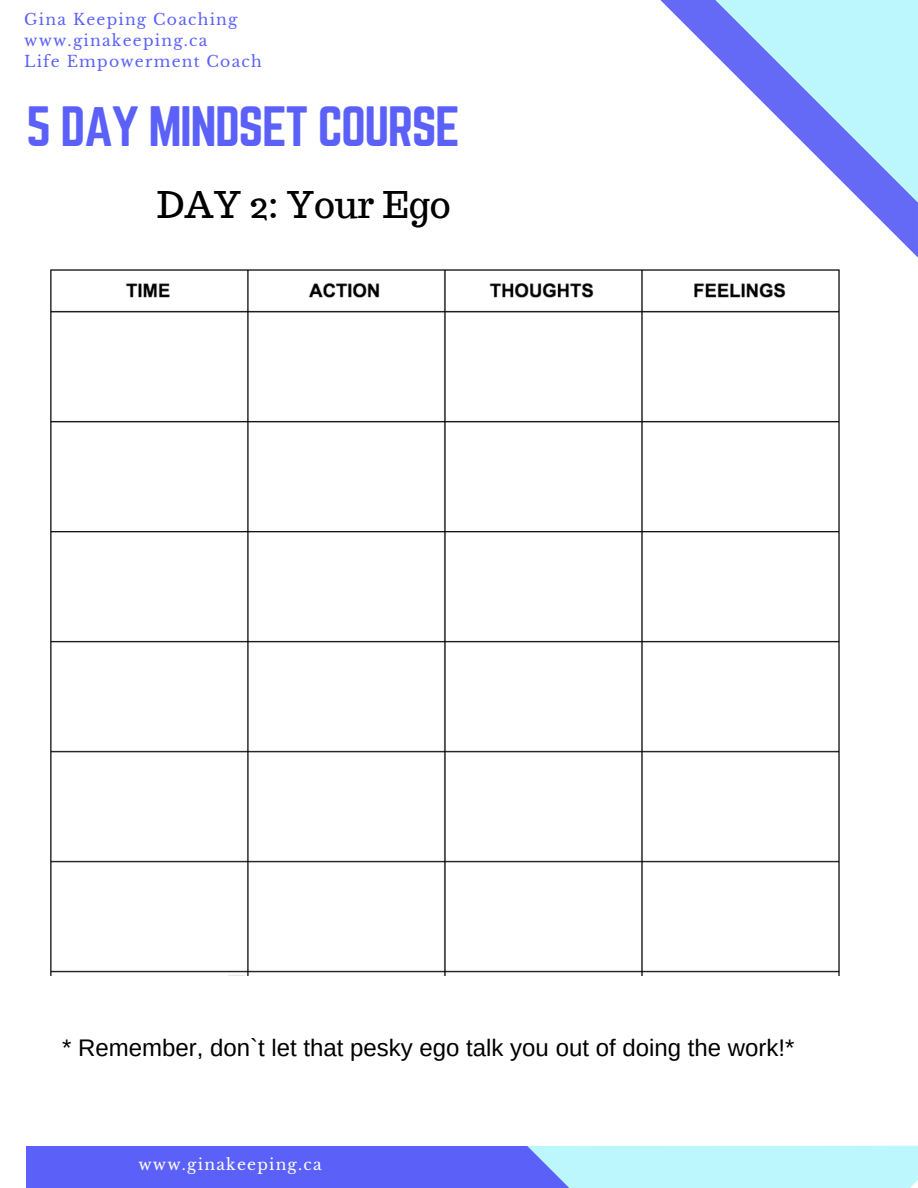
<style>
.page{position:relative;width:918px;height:1188px;background:#fff}
.page>*{position:absolute;margin:0;border:0;box-sizing:border-box;transform-origin:0 0}
.t1{font:49.8px "Norwester";letter-spacing:-.03em;color:#5b61f8}
.t2{font:36px "Trocchi";color:#000}
.t3{font:24px "Arimo";color:#000}
.t4{font:15.6px/21.1px "Libre Baskerville";letter-spacing:.08em;color:#5b61f8}
.t5{font:15.6px "Libre Baskerville";letter-spacing:.08em;color:#fff}
</style>
<div class="page">
<div style="left:26px;top:1146px;width:726px;height:42px;background:#5b61f8"></div>
<svg style="left:527px;top:1145px;width:391px;height:43px;background:#b8effc"></svg>
<svg style="left:660px;top:0;width:258px;height:258px"></svg>
<svg style="left:716px;top:0;width:202px;height:202px"></svg>
<img style="left:50px;top:269px;width:790px;height:707px">
<p class="t4" style="left:24px;top:9px;width:239px">Gina Keeping Coaching www.ginakeeping.ca<br>Life Empowerment Coach</p>
<h1 class="t1" style="left:26px;top:103px;width:435px">5 DAY MINDSET COURSE</h1>
<h2 class="t2" style="left:157px;top:181px;width:295px">DAY 2: Your Ego</h2>
<h3 class="t3" style="left:62px;top:1034px;width:734px">* Remember, don`t let that pesky ego talk you out of doing the work!*</h3>
<p class="t5" style="left:138px;top:1155px;width:185px">www.ginakeeping.ca</p>
</div>
